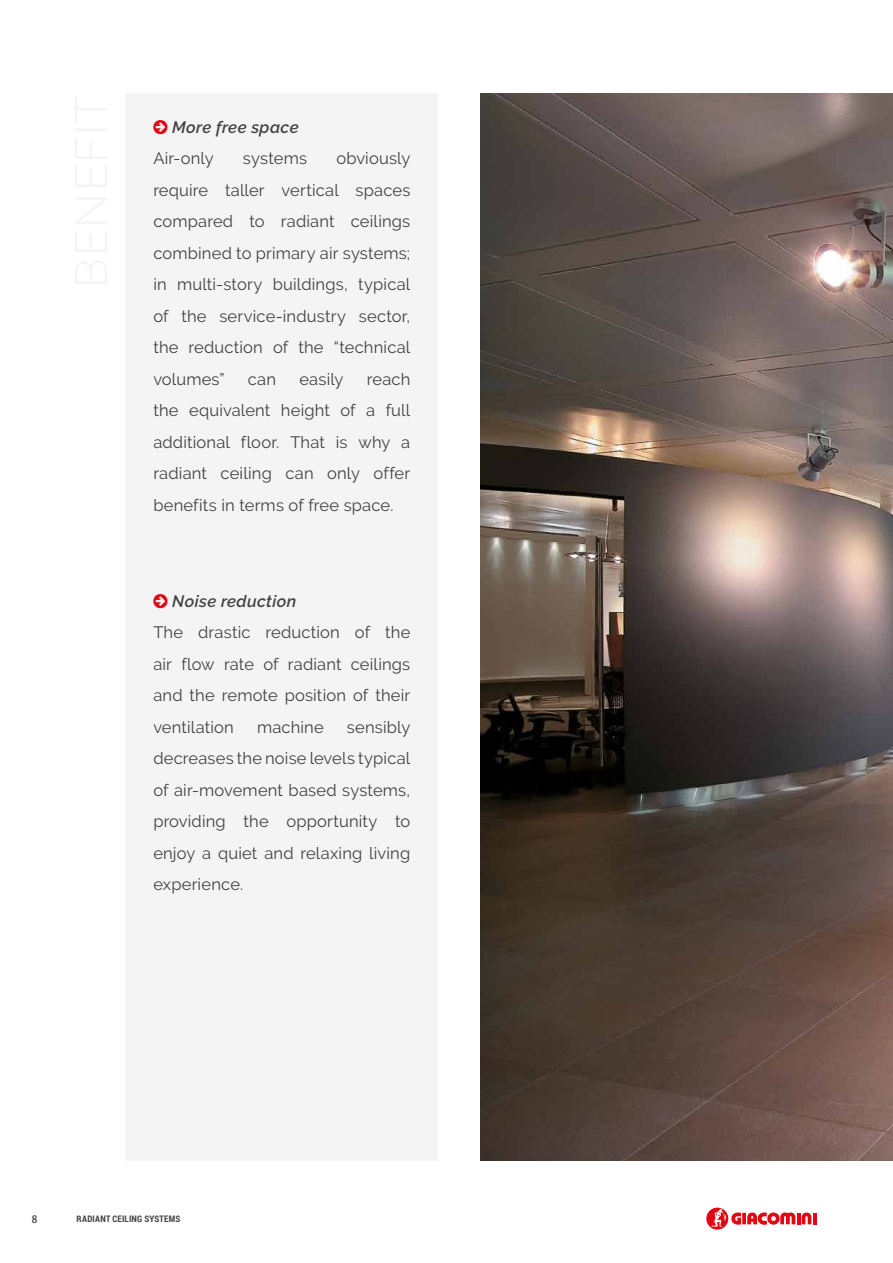
<style>
.page{position:relative;width:893px;height:1263px;background:#fff}
.page>*{position:absolute;margin:0;border:0;box-sizing:border-box;transform-origin:0 0}
.t1{font:16.5px/31.5px "Raleway";letter-spacing:.01em;color:#424241;text-align:justify}
.t2{font:italic 600 16.5px "Raleway";letter-spacing:.02em;color:#424241}
.t3{font:500 condensed 12px "Modena";color:#424241}
.t4{font:700 9px "Roboto Condensed";letter-spacing:.025em;color:#424241}
</style>
<div class="page">
<svg style="left:742px;top:1213px;width:4px;height:11px"></svg>
<svg style="left:747px;top:1212px;width:69px;height:13px"></svg>
<svg style="left:706px;top:1207px;width:22px;height:23px"></svg>
<svg style="left:711px;top:1209px;width:30px;height:18px"></svg>
<img style="left:480px;top:94px;width:413px;height:1067px">
<div style="left:126px;top:94px;width:312px;height:1067px;background:#f4f4f4"></div>
<p class="t2" style="left:172px;top:117px;width:128px">More free space</p>
<p class="t1" style="left:153px;top:142px;width:62px">Air-only</p>
<p class="t1" style="left:243px;top:142px;width:66px">systems</p>
<p class="t1" style="left:153px;top:142px;width:258px;text-indent:183px">obviously require taller vertical spaces compared to radiant ceilings combined to primary air systems; in multi-story buildings, typical of the service-industry sector, the reduction of the “technical volumes”</p>
<p class="t1" style="left:153px;top:363px;width:258px;text-indent:214px">reach the equivalent height of a full additional floor. That is why a radiant ceiling can only offer benefits in terms of free space.</p>
<p class="t1" style="left:248px;top:363px;width:30px">can</p>
<p class="t1" style="left:299px;top:363px;width:46px">easily</p>
<p class="t2" style="left:172px;top:591px;width:125px">Noise reduction</p>
<p class="t1" style="left:153px;top:616px;width:258px">The drastic reduction of the air flow rate of radiant ceilings and the remote position of their ventilation</p>
<p class="t1" style="left:153px;top:711px;width:258px;text-indent:194px">sensibly decreases the noise levels typical of air-movement based systems, providing the opportunity to enjoy a quiet and relaxing living experience.</p>
<p class="t1" style="left:257px;top:711px;width:68px">machine</p>
<p class="t3" style="left:32px;top:1213px;width:7px">8</p>
<p class="t4" style="left:77px;top:1212px;width:105px">RADIANT CEILING SYSTEMS</p>
</div>
